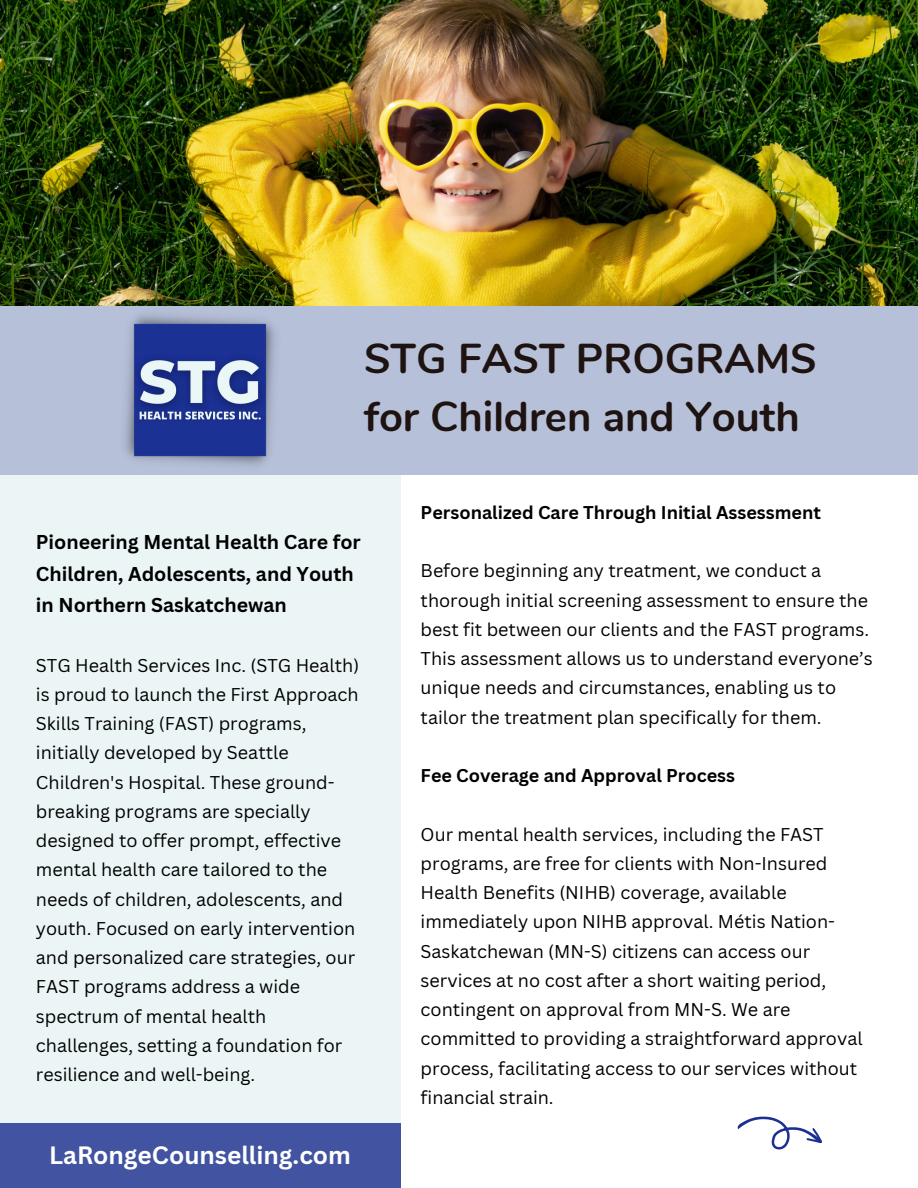
<style>
.page{position:relative;width:918px;height:1188px;background:#fff}
.page>*{position:absolute;margin:0;border:0;box-sizing:border-box;transform-origin:0 0}
.t1{font:700 41.7px/57.3px "Nunito";color:#1e1310}
.t2{font:700 24.45px "Canva Sans";color:#fff}
.t3{font:700 19.5px/31.5px "Canva Sans";color:#000}
.t4{font:18px/29.2px "Canva Sans";color:#000}
.t5{font:700 18px "Canva Sans";color:#000}
</style>
<div class="page">
<div style="left:0;top:475px;width:400px;height:711px;background:#ebf5f6"></div>
<div style="left:0;top:1123px;width:400px;height:65px;background:#4253a1"></div>
<svg style="left:737px;top:1116px;width:85px;height:34px"></svg>
<div style="left:0;top:306px;width:918px;height:169px;background:#b6c0d8"></div>
<img style="left:125px;top:314px;width:150px;height:152px">
<img style="left:0;top:0;width:918px;height:306px">
<h3 class="t1" style="left:364px;top:331px;width:454px">STG FAST PROGRAMS for Children and Youth</h3>
<h3 class="t3" style="left:36px;top:526px;width:326px">Pioneering Mental Health Care for<br>Children, Adolescents, and Youth in Northern Saskatchewan</h3>
<p class="t4" style="left:36px;top:650px;width:325px">STG Health Services Inc. (STG Health) is proud to launch the First Approach Skills Training (FAST) programs, initially developed by Seattle Children's Hospital. These ground&shy;breaking programs are specially designed to offer prompt, effective mental health care tailored to the needs of children, adolescents, and youth. Focused on early intervention and personalized care strategies, our FAST programs address a wide spectrum of mental health challenges, setting a foundation for resilience and well-being.</p>
<p class="t2" style="left:49px;top:1138px;width:303px">LaRongeCounselling.com</p>
<p class="t5" style="left:421px;top:500px;width:402px">Personalized Care Through Initial Assessment</p>
<h2 class="t4" style="left:421px;top:556px;width:454px">Before beginning any treatment, we conduct a thorough initial screening assessment to ensure the best fit between our clients and the FAST programs.<br>This assessment allows us to understand everyone’s unique needs and circumstances, enabling us to tailor the treatment plan specifically for them.</h2>
<h3 class="t5" style="left:421px;top:763px;width:316px">Fee Coverage and Approval Process</h3>
<p class="t4" style="left:421px;top:819px;width:444px">Our mental health services, including the FAST programs, are free for clients with Non-Insured Health Benefits (NIHB) coverage, available immediately upon NIHB approval. Métis Nation-Saskatchewan (MN-S) citizens can access our services at no cost after a short waiting period, contingent on approval from MN-S. We are committed to providing a straightforward approval process, facilitating access to our services without financial strain.</p>
</div>
